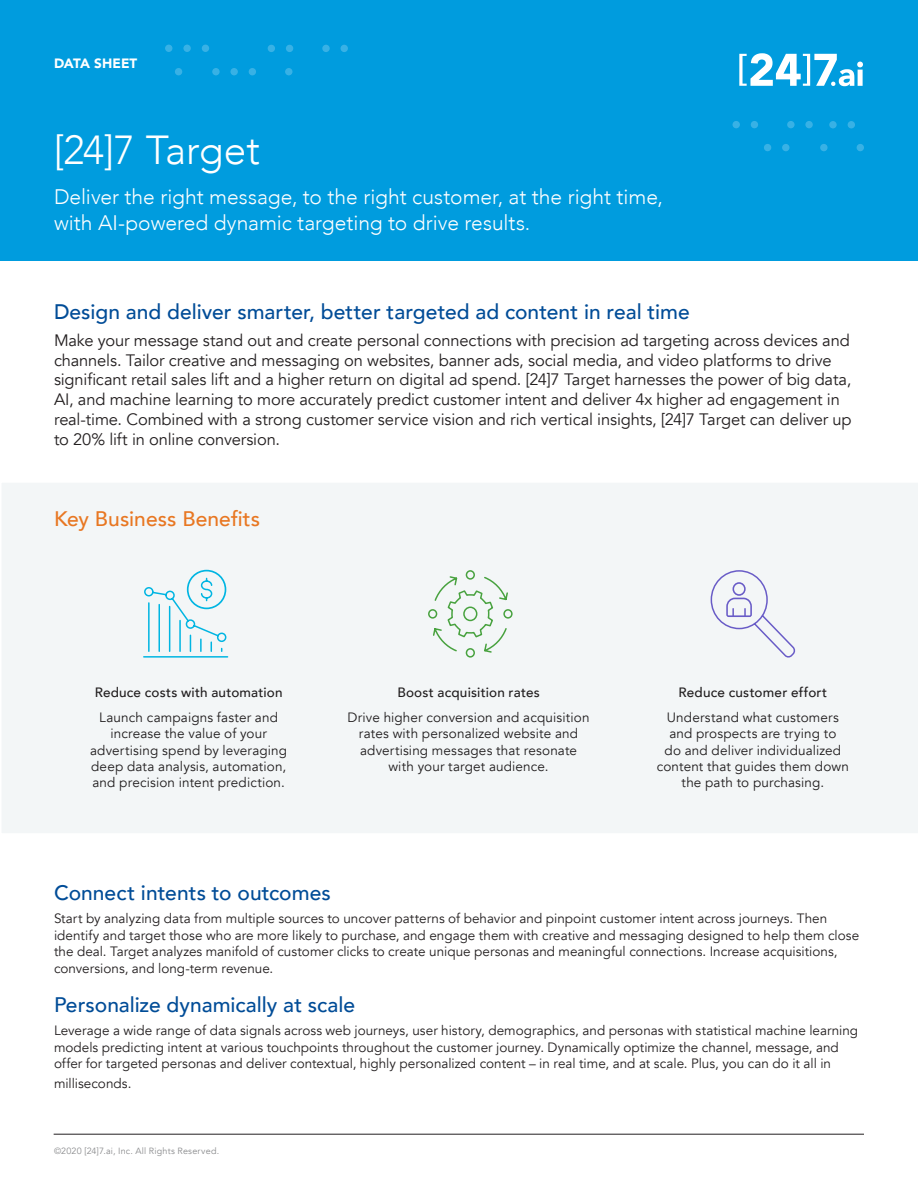
<style>
.page{position:relative;width:918px;height:1188px;background:#fff}
.page>*{position:absolute;margin:0;border:0;box-sizing:border-box;transform-origin:0 0}
._247_white_headline{font:300 40.5px "Avenir";letter-spacing:-.01em;color:#fff}
._247_body_copy_1st_l{font:500 21px "Avenir";color:#004c97}
._247_Header_black_su{font:300 21px/25.2px "Avenir";color:#fff}
._247_body_copy_1st_l-2{font:500 21px "Avenir";letter-spacing:.005em;color:#e87722}
._247_body_copy{font:16.5px/19.8px "Avenir";letter-spacing:-.01em;color:#231f20}
._247_body_copy_2nd_l{font:13.5px/16.5px "Avenir";color:#231f20}
._247_footer_quote{font:13.5px/16.2px "Avenir";letter-spacing:.01em;color:#201d1e;text-align:center}
._247_footer_quote-2{font:500 13.5px "Avenir";letter-spacing:.015em;color:#201d1e}
._247_eyebrow{font:900 13.5px "Avenir";letter-spacing:.005em;color:#fff}
._247_footer_quote-3{font:9px "Avenir";letter-spacing:.02em;color:#8a8b8d}
</style>
<div class="page">
<hr style="left:54px;top:1134px;width:810px;height:1px;background:#231f20">
<div style="left:0;top:0;width:918px;height:260px;background:#009cde"></div>
<div style="left:183px;top:45px;width:8px;height:7px;background:#38b1e5;border-radius:50%"></div>
<div style="left:230px;top:68px;width:8px;height:7px;background:#38b1e5;border-radius:50%"></div>
<div style="left:285px;top:68px;width:8px;height:7px;background:#38b1e5;border-radius:50%"></div>
<div style="left:165px;top:45px;width:7px;height:7px;background:#38b1e5;border-radius:50%"></div>
<div style="left:212px;top:68px;width:8px;height:7px;background:#38b1e5;border-radius:50%"></div>
<div style="left:202px;top:45px;width:7px;height:7px;background:#38b1e5;border-radius:50%"></div>
<div style="left:249px;top:68px;width:7px;height:7px;background:#38b1e5;border-radius:50%"></div>
<div style="left:175px;top:68px;width:7px;height:7px;background:#38b1e5;border-radius:50%"></div>
<div style="left:322px;top:45px;width:8px;height:7px;background:#38b1e5;border-radius:50%"></div>
<div style="left:268px;top:45px;width:7px;height:7px;background:#38b1e5;border-radius:50%"></div>
<div style="left:341px;top:45px;width:7px;height:7px;background:#38b1e5;border-radius:50%"></div>
<div style="left:286px;top:45px;width:7px;height:7px;background:#38b1e5;border-radius:50%"></div>
<div style="left:751px;top:121px;width:7px;height:7px;background:#38b1e5;border-radius:50%"></div>
<div style="left:805px;top:121px;width:8px;height:7px;background:#38b1e5;border-radius:50%"></div>
<div style="left:782px;top:144px;width:8px;height:7px;background:#38b1e5;border-radius:50%"></div>
<div style="left:733px;top:121px;width:7px;height:7px;background:#38b1e5;border-radius:50%"></div>
<div style="left:787px;top:121px;width:8px;height:7px;background:#38b1e5;border-radius:50%"></div>
<div style="left:764px;top:144px;width:7px;height:7px;background:#38b1e5;border-radius:50%"></div>
<div style="left:848px;top:121px;width:7px;height:7px;background:#38b1e5;border-radius:50%"></div>
<div style="left:857px;top:144px;width:7px;height:7px;background:#38b1e5;border-radius:50%"></div>
<div style="left:820px;top:144px;width:8px;height:7px;background:#38b1e5;border-radius:50%"></div>
<div style="left:829px;top:121px;width:8px;height:7px;background:#38b1e5;border-radius:50%"></div>
<svg style="left:739px;top:53px;width:124px;height:33px"></svg>
<div style="left:2px;top:483px;width:916px;height:350px;background:#f3f6f7"></div>
<svg style="left:142px;top:570px;width:87px;height:88px"></svg>
<svg style="left:710px;top:569px;width:87px;height:90px"></svg>
<svg style="left:427px;top:569px;width:86px;height:89px"></svg>
<p class="_247_eyebrow" style="left:54px;top:52px;width:85px">DATA SHEET</p>
<p class="_247_white_headline" style="left:54px;top:126px;width:207px">[24]7 Target</p>
<p class="_247_Header_black_su" style="left:54px;top:185px;width:610px">Deliver the right message, to the right customer, at the right time, with AI-powered dynamic targeting to drive results.</p>
<p class="_247_body_copy_1st_l" style="left:54px;top:294px;width:637px">Design and deliver smarter, better targeted ad content in real time</p>
<p class="_247_body_copy" style="left:54px;top:331px;width:799px">Make your message stand out and create personal connections with precision ad targeting across devices and channels. Tailor creative and messaging on websites, banner ads, social media, and video platforms to drive significant retail sales lift and a higher return on digital ad spend. [24]7 Target harnesses the power of big data, AI, and machine learning to more accurately predict customer intent and deliver 4x higher ad engagement in real-time. Combined with a strong customer service vision and rich vertical insights, [24]7 Target can deliver up to 20% lift in online conversion.</p>
<p class="_247_body_copy_1st_l-2" style="left:54px;top:501px;width:208px">Key Business Benefits</p>
<p class="_247_footer_quote-2" style="left:95px;top:680px;width:189px">Reduce costs with automation</p>
<p class="_247_footer_quote" style="left:90px;top:710px;width:199px">Launch campaigns faster and increase the value of your advertising spend by leveraging deep data analysis, automation, and precision intent prediction.</p>
<p class="_247_footer_quote-2" style="left:397px;top:680px;width:144px">Boost acquisition rates</p>
<p class="_247_footer_quote" style="left:348px;top:710px;width:243px">Drive higher conversion and acquisition rates with personalized website and advertising messages that resonate with your target audience.</p>
<p class="_247_footer_quote-2" style="left:679px;top:680px;width:150px">Reduce customer effort</p>
<p class="_247_footer_quote" style="left:657px;top:710px;width:194px">Understand what customers and prospects are trying to<br>do and deliver individualized content that guides them down the path to purchasing.</p>
<p class="_247_body_copy_1st_l" style="left:54px;top:875px;width:278px">Connect intents to outcomes</p>
<p class="_247_body_copy_2nd_l" style="left:54px;top:911px;width:807px">Start by analyzing data from multiple sources to uncover patterns of behavior and pinpoint customer intent across journeys. Then identify and target those who are more likely to purchase, and engage them with creative and messaging designed to help them close the deal. Target analyzes manifold of customer clicks to create unique personas and meaningful connections. Increase acquisitions, conversions, and long-term revenue.</p>
<p class="_247_body_copy_1st_l" style="left:54px;top:986px;width:303px">Personalize dynamically at scale</p>
<p class="_247_body_copy_2nd_l" style="left:54px;top:1022px;width:806px">Leverage a wide range of data signals across web journeys, user history, demographics, and personas with statistical machine learning models predicting intent at various touchpoints throughout the customer journey. Dynamically optimize the channel, message, and offer for targeted personas and deliver contextual, highly personalized content – in real time, and at scale. Plus, you can do it all in</p>
<p class="_247_body_copy_2nd_l" style="left:54px;top:1075px;width:79px">milliseconds.</p>
<p class="_247_footer_quote-3" style="left:54px;top:1146px;width:167px">©2020 [24]7.ai, Inc. All Rights Reserved.</p>
</div>
